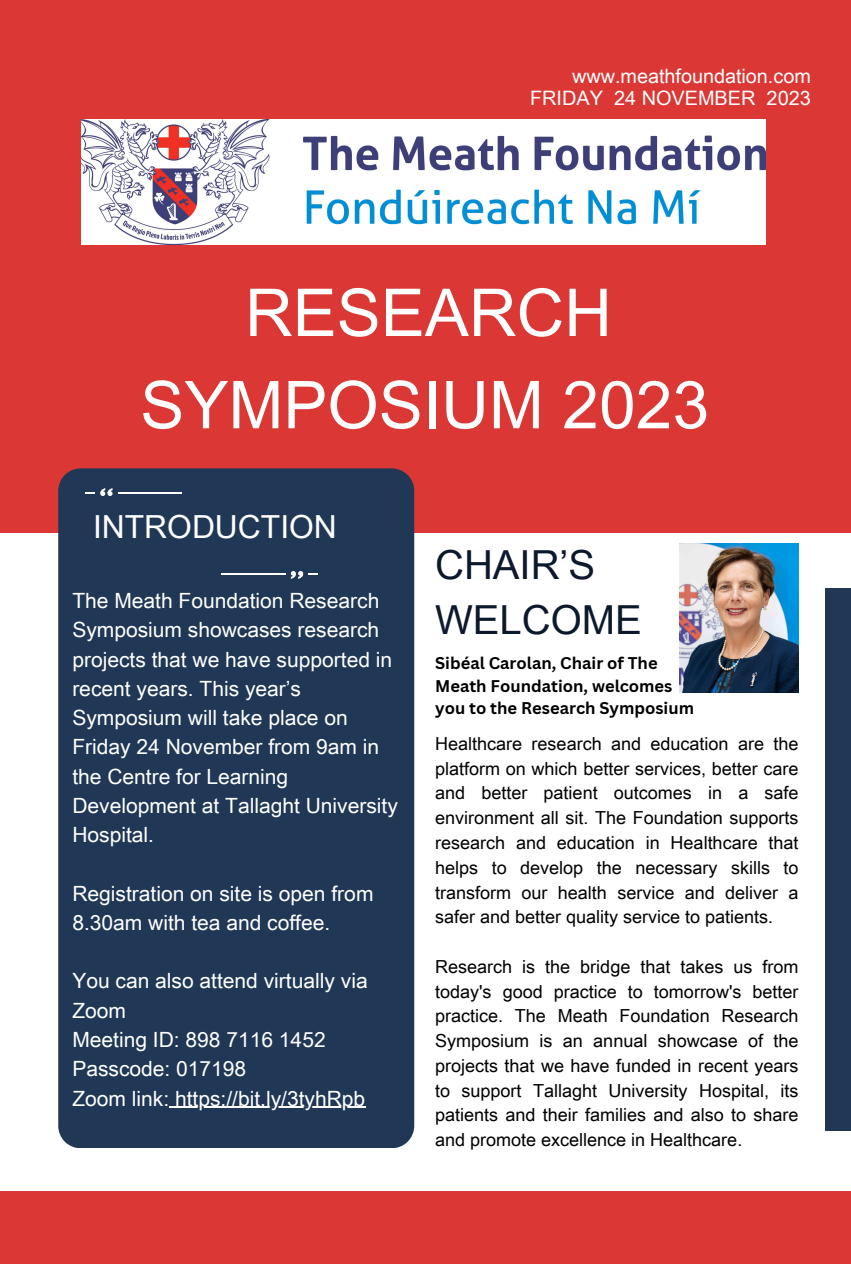
<style>
.page{position:relative;width:851px;height:1264px;background:#fff}
.page>*{position:absolute;margin:0;border:0;box-sizing:border-box;transform-origin:0 0}
.t1{font:66px/92.2px "Arial Unicode MS";color:#fff;text-align:center}
.t2{font:40.05px/55.1px "Arial Unicode MS";color:#0c182b}
.t3{font:31.8px "Arial Unicode MS";color:#fff}
.t4{font:21px/29.2px "Arial Unicode MS";color:#fff}
.t5{font:19.95px "Arial Unicode MS";color:#fff}
.t6{font:19.8px "Arial Unicode MS";color:#fff}
.t7{font:18px/24.8px "Arial Unicode MS";color:#000;text-align:justify}
.t8{font:700 16.5px/22.5px "Canva Sans";color:#000}
</style>
<div class="page">
<div style="left:0;top:0;width:850px;height:1263px;background:#db3734"></div>
<div style="left:0;top:533px;width:850px;height:658px;background:#fff"></div>
<div style="left:58px;top:468px;width:356px;height:680px;background:#203856"></div>
<svg style="left:85px;top:488px;width:28px;height:8px"></svg>
<hr style="left:118px;top:492px;width:64px;height:1px;background:#fff">
<svg style="left:291px;top:571px;width:27px;height:8px"></svg>
<hr style="left:221px;top:573px;width:64px;height:2px;background:#fff">
<div style="left:825px;top:588px;width:25px;height:543px;background:#203856"></div>
<img style="left:81px;top:119px;width:684px;height:125px">
<img style="left:679px;top:543px;width:119px;height:149px">
<hr style="left:169px;top:1106px;width:196px;height:1px;background:#fff">
<p class="t6" style="left:572px;top:61px;width:240px">www.meathfoundation.com</p>
<p class="t5" style="left:530px;top:83px;width:282px">FRIDAY 24 NOVEMBER 2023</p>
<p class="t1" style="left:140px;top:263px;width:570px">RESEARCH<br>SYMPOSIUM 2023</p>
<p class="t3" style="left:93px;top:503px;width:245px">INTRODUCTION</p>
<p class="t4" style="left:72px;top:585px;width:327px">The Meath Foundation Research<br>Symposium showcases research projects that we have supported in recent years. This year’s<br>Symposium will take place on<br>Friday 24 November from 9am in the Centre for Learning<br>Development at Tallaght University<br>Hospital.</p>
<p class="t4" style="left:72px;top:877px;width:302px">Registration on site is open from<br>8.30am with tea and coffee.</p>
<p class="t4" style="left:72px;top:965px;width:297px">You can also attend virtually via<br>Zoom</p>
<p class="t4" style="left:72px;top:1024px;width:255px">Meeting ID: 898 7116 1452<br>Passcode: 017198</p>
<p class="t4" style="left:72px;top:1082px;width:294px">Zoom link: https://bit.ly/3tyhRpb</p>
<p class="t2" style="left:435px;top:535px;width:208px">CHAIR’S<br>WELCOME</p>
<p class="t8" style="left:435px;top:651px;width:260px">Sibéal Carolan, Chair of The<br>Meath Foundation, welcomes you to the Research Symposium</p>
<p class="t7" style="left:435px;top:730px;width:365px">Healthcare research and education are the platform on which better services, better care and better patient outcomes in a safe environment all sit. The Foundation supports research and education in Healthcare that helps to develop the necessary skills to transform our health service and deliver a safer and better quality service to patients.</p>
<p class="t7" style="left:435px;top:953px;width:365px">Research is the bridge that takes us from today's good practice to tomorrow's better practice. The Meath Foundation Research Symposium is an annual showcase of the projects that we have funded in recent years to support Tallaght University Hospital, its patients and their families and also to share and promote excellence in Healthcare.</p>
</div>
